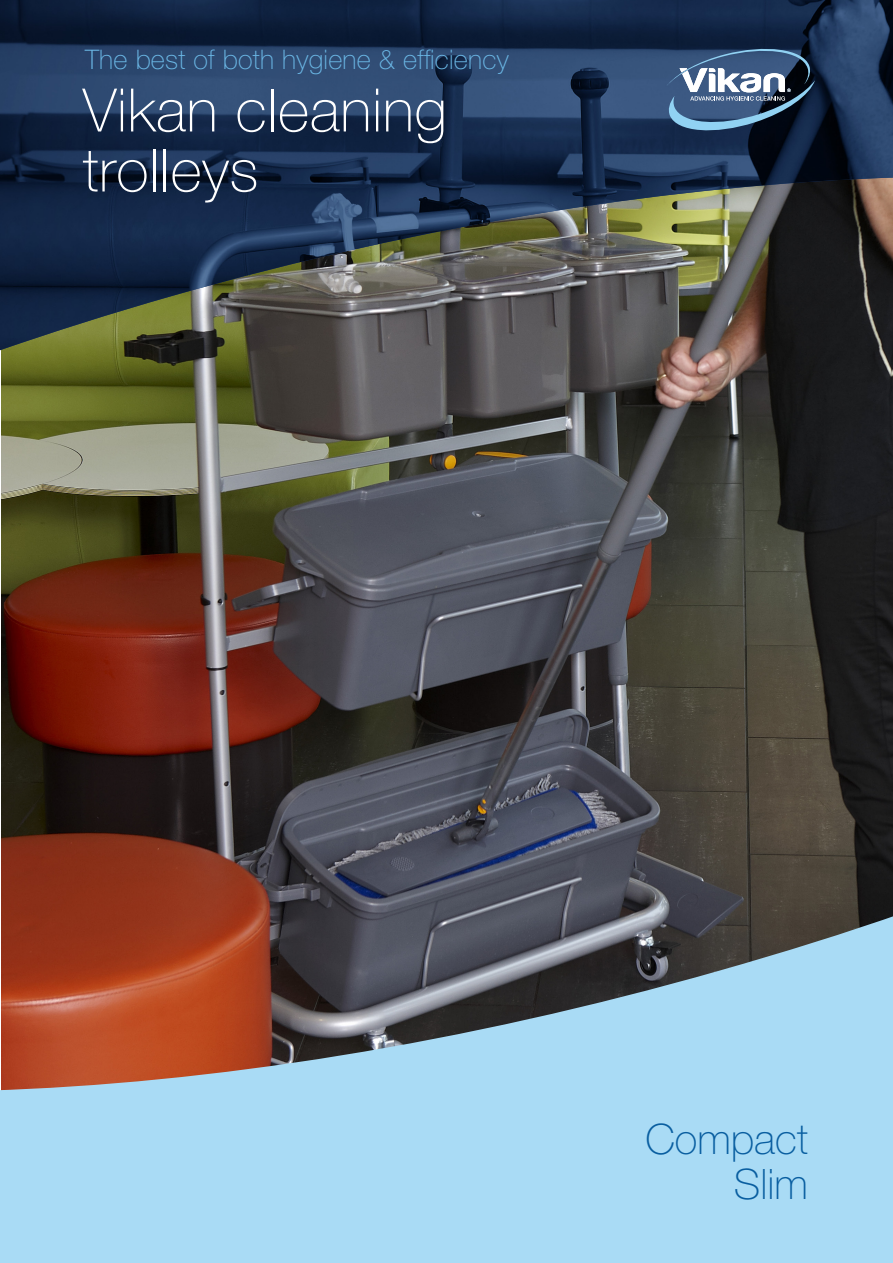
<style>
.page{position:relative;width:893px;height:1263px;background:#fff}
.page>*{position:absolute;margin:0;border:0;box-sizing:border-box;transform-origin:0 0}
.t1{font:100 60px/60px "Helvetica Neue LT Std";letter-spacing:.01em;color:#fff}
.t2{font:100 42px/45px "Helvetica Neue LT Std";color:#095ea0;text-align:right}
.t3{font:100 27px "Helvetica Neue LT Std";letter-spacing:.01em;color:#6bb8e6}
</style>
<div class="page">
<img style="left:1px;top:355px;width:892px;height:557px">
<img style="left:0;top:0;width:893px;height:350px">
<svg style="left:666px;top:49px;width:149px;height:81px;background:#4f6785"></svg>
<svg style="left:0;top:912px;width:893px;height:351px;background:#99abb9"></svg>
<p class="t3" style="left:85px;top:44px;width:425px">The best of both hygiene &amp; efficiency</p>
<h1 class="t1" style="left:83px;top:80px;width:365px">Vikan cleaning trolleys</h1>
<h2 class="t2" style="left:645px;top:1117px;width:164px">Compact<br>Slim</h2>
</div>
